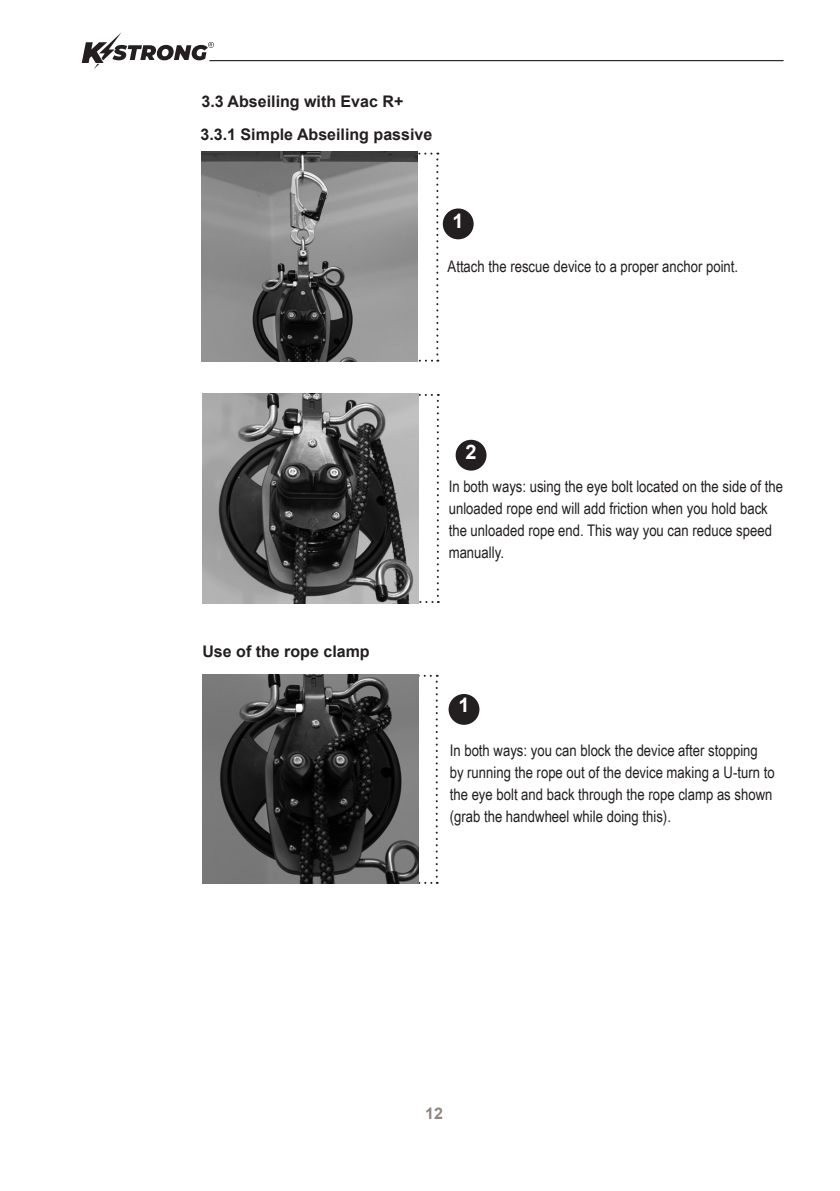
<style>
.page{position:relative;width:840px;height:1191px;background:#fff}
.page>*{position:absolute;margin:0;border:0;box-sizing:border-box;transform-origin:0 0}
.Unterüberschrift{font:700 20px "Arial";color:#fff}
.Copy{font:16px/22px "Arial Narrow";color:#231f20}
.Unterüberschrift-2{font:700 16px "Arial";color:#231f20}
.t1{font:700 16px "Arial";color:#8f8683}
</style>
<div class="page">
<svg style="left:82px;top:33px;width:132px;height:36px"></svg>
<hr style="left:209px;top:60px;width:574px;height:1px;background:#000">
<div style="left:442px;top:208px;width:31px;height:31px;background:#231f20;border-radius:50%"></div>
<svg style="left:417px;top:360px;width:21px;height:2px"></svg>
<svg style="left:417px;top:153px;width:21px;height:201px"></svg>
<img style="left:202px;top:152px;width:215px;height:210px">
<div style="left:455px;top:440px;width:31px;height:30px;background:#231f20;border-radius:50%"></div>
<svg style="left:418px;top:394px;width:20px;height:209px"></svg>
<img style="left:202px;top:393px;width:216px;height:210px">
<div style="left:448px;top:694px;width:31px;height:31px;background:#231f20;border-radius:50%"></div>
<svg style="left:418px;top:882px;width:19px;height:2px"></svg>
<svg style="left:418px;top:675px;width:19px;height:201px"></svg>
<img style="left:202px;top:674px;width:216px;height:210px">
<p class="Unterüberschrift-2" style="left:201px;top:90px;width:203px">3.3 Abseiling with Evac R+</p>
<p class="Unterüberschrift-2" style="left:200px;top:123px;width:233px">3.3.1 Simple Abseiling passive</p>
<p class="Unterüberschrift" style="left:452px;top:207px;width:13px">1</p>
<p class="Copy" style="left:447px;top:255px;width:292px">Attach the rescue device to a proper anchor point.</p>
<p class="Unterüberschrift-2" style="left:202px;top:640px;width:169px">Use of the rope clamp</p>
<p class="Unterüberschrift" style="left:465px;top:438px;width:13px">2</p>
<p class="Copy" style="left:448px;top:475px;width:336px">In both ways: using the eye bolt located on the side of the unloaded rope end will add friction when you hold back the unloaded rope end. This way you can reduce speed manually.</p>
<p class="Unterüberschrift" style="left:458px;top:691px;width:13px">1</p>
<p class="Copy" style="left:449px;top:739px;width:326px">In both ways: you can block the device after stopping by running the rope out of the device making a U-turn to the eye bolt and back through the rope clamp as shown (grab the handwheel while doing this).</p>
<p class="t1" style="left:425px;top:1102px;width:19px">12</p>
</div>
